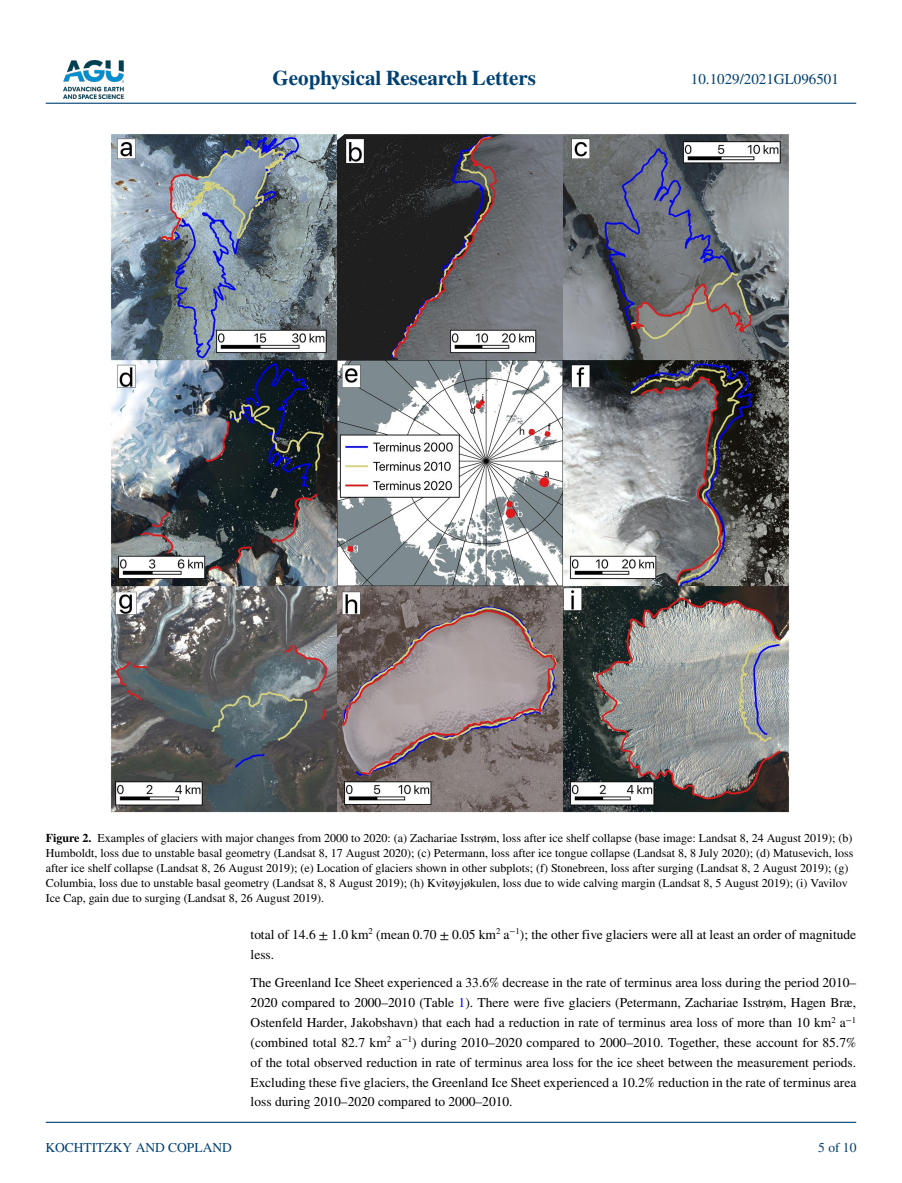
<style>
.page{position:relative;width:902px;height:1183px;background:#fff}
.page>*{position:absolute;margin:0;border:0;box-sizing:border-box;transform-origin:0 0}
.t1{font:700 21px "STIX";color:#004174}
.t2{font:15px "STIX";color:#004174}
.t3{font:13.5px/19.8px "STIX";color:#000}
.t4{font:13.5px "STIX";color:#004174}
.t5{font:12px/15px "STIX";color:#000}
.s1{font-weight:700}
.s2{color:#00f}
</style>
<div class="page">
<img style="left:63px;top:60px;width:60px;height:39px">
<hr style="left:46px;top:103px;width:810px;height:1px;background:#004174">
<hr style="left:46px;top:1121px;width:810px;height:1px;background:#004174">
<img style="left:111px;top:134px;width:678px;height:678px">
<h1 class="t1" style="left:272px;top:66px;width:265px">Geophysical Research Letters</h1>
<p class="t2" style="left:691px;top:69px;width:149px">10.1029/2021GL096501</p>
<p class="t5" style="left:46px;top:830px;width:809px"><span class="s1">Figure 2.</span> Examples of glaciers with major changes from 2000 to 2020: (a) Zachariae Isstrøm, loss after ice shelf collapse (base image: Landsat 8, 24 August 2019); (b)<br>Humboldt, loss due to unstable basal geometry (Landsat 8, 17 August 2020); (c) Petermann, loss after ice tongue collapse (Landsat 8, 8 July 2020); (d) Matusevich, loss after ice shelf collapse (Landsat 8, 26 August 2019); (e) Location of glaciers shown in other subplots; (f) Stonebreen, loss after surging (Landsat 8, 2 August 2019); (g)<br>Columbia, loss due to unstable basal geometry (Landsat 8, 8 August 2019); (h) Kvitøyjøkulen, loss due to wide calving margin (Landsat 8, 5 August 2019); (i) Vavilov Ice Cap, gain due to surging (Landsat 8, 26 August 2019).</p>
<p class="t4" style="left:45px;top:1138px;width:188px">KOCHTITZKY AND COPLAND</p>
<p class="t3" style="left:250px;top:924px;width:607px">total of 14.6 ± 1.0 km<sup>2</sup> (mean 0.70 ± 0.05 km<sup>2</sup> a<sup>−1</sup>); the other five glaciers were all at least an order of magnitude less.</p>
<p class="t3" style="left:250px;top:973px;width:607px;text-align:justify">The Greenland Ice Sheet experienced a 33.6% decrease in the rate of terminus area loss during the period 2010– 2020 compared to 2000–2010 (Table <span class="s2">1</span>). There were five glaciers (Petermann, Zachariae Isstrøm, Hagen Bræ, Ostenfeld Harder, Jakobshavn) that each had a reduction in rate of terminus area loss of more than 10 km<sup>2</sup> a<sup>−1 </sup>(combined total 82.7 km<sup>2</sup> a<sup>−1</sup>) during 2010–2020 compared to 2000–2010. Together, these account for 85.7% of the total observed reduction in rate of terminus area loss for the ice sheet between the measurement periods.<br>Excluding these five glaciers, the Greenland Ice Sheet experienced a 10.2% reduction in the rate of terminus area loss during 2010–2020 compared to 2000–2010.</p>
<p class="t4" style="left:818px;top:1138px;width:40px">5 of 10</p>
</div>
